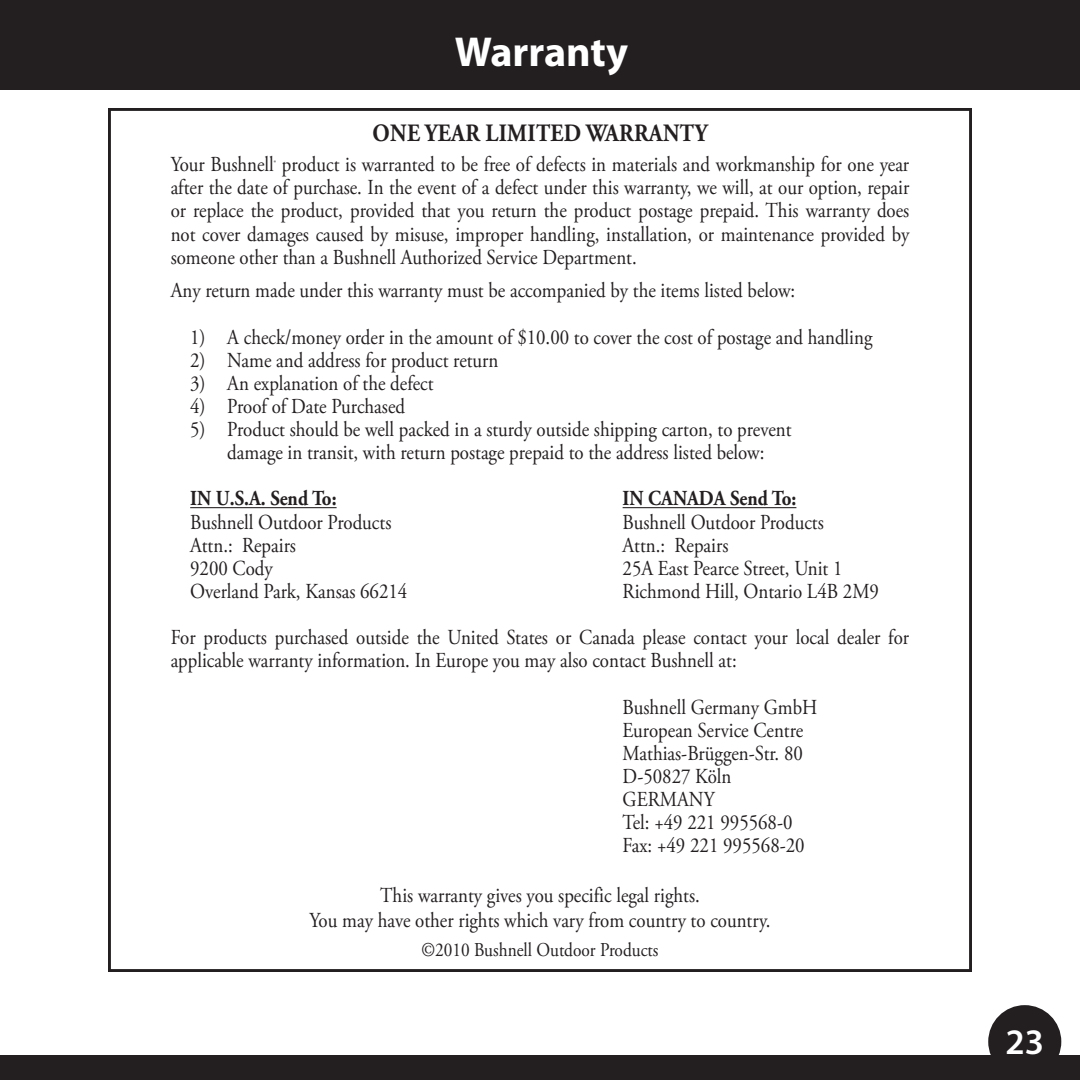
<style>
.page{position:relative;width:1080px;height:1080px;background:#fff}
.page>*{position:absolute;margin:0;border:0;box-sizing:border-box;transform-origin:0 0}
.t1{font:700 42px "Myriad Pro";color:#fff}
.t2{font:600 36px "Myriad Pro";color:#fff}
.t3{font:700 24.9px "Adobe Garamond Pro";letter-spacing:.015em;color:#231f20;scale:.88 1}
.t4{font:21.3px/23.1px "Adobe Garamond Pro";color:#231f20;scale:.88 1}
.t5{font:700 21.3px "Adobe Garamond Pro";color:#231f20;scale:.88 1}
.t6{font:19.5px "Adobe Garamond Pro";color:#231f20;scale:.88 1}
.t7{font:8.4px "Adobe Garamond Pro";color:#231f20;scale:.88 1}
</style>
<div class="page">
<div style="left:0;top:0;width:1080px;height:90px;background:#231f20"></div>
<div style="left:0;top:1055px;width:1080px;height:25px;background:#231f20"></div>
<div style="left:988px;top:1005px;width:73px;height:73px;background:#231f20;border-radius:50%"></div>
<hr style="left:190px;top:507px;width:147px;height:1px;background:#231f20">
<hr style="left:623px;top:507px;width:173px;height:1px;background:#231f20">
<h1 class="t1" style="left:455px;top:24px;width:175px">Warranty</h1>
<p class="t3" style="left:373px;top:119px;width:382px">ONE YEAR LIMITED WARRANTY</p>
<p class="t4" style="left:171px;top:154px;width:841px">Your Bushnell product is warranted to be free of defects in materials and workmanship for one year</p>
<p class="t7" style="left:274px;top:159px;width:4px">®</p>
<p class="t4" style="left:171px;top:177px;width:841px;text-align:justify">after the date of purchase. In the event of a defect under this warranty, we will, at our option, repair or replace the product, provided that you return the product postage prepaid. This warranty does not cover damages caused by misuse, improper handling, installation, or maintenance provided by someone other than a Bushnell Authorized Service Department.</p>
<p class="t4" style="left:171px;top:280px;width:711px">Any return made under this warranty must be accompanied by the items listed below:</p>
<p class="t4" style="left:190px;top:326px;width:777px">1) A check/money order in the amount of $10.00 to cover the cost of postage and handling</p>
<p class="t4" style="left:190px;top:349px;width:352px">2) Name and address for product return</p>
<p class="t4" style="left:190px;top:372px;width:278px">3) An explanation of the defect</p>
<p class="t4" style="left:190px;top:395px;width:246px">4) Proof of Date Purchased</p>
<p class="t4" style="left:190px;top:419px;width:685px;text-align:center">5) Product should be well packed in a sturdy outside shipping carton, to prevent damage in transit, with return postage prepaid to the address listed below:</p>
<p class="t5" style="left:190px;top:486px;width:168px">IN U.S.A. Send To:</p>
<p class="t5" style="left:623px;top:486px;width:199px">IN CANADA Send To:</p>
<p class="t4" style="left:190px;top:511px;width:230px">Bushnell Outdoor Products</p>
<p class="t4" style="left:623px;top:511px;width:230px">Bushnell Outdoor Products</p>
<p class="t4" style="left:190px;top:534px;width:122px">Attn.: Repairs</p>
<p class="t4" style="left:623px;top:534px;width:122px">Attn.: Repairs</p>
<p class="t4" style="left:190px;top:557px;width:95px">9200 Cody</p>
<p class="t4" style="left:623px;top:557px;width:251px">25A East Pearce Street, Unit 1</p>
<p class="t4" style="left:190px;top:580px;width:248px">Overland Park, Kansas 66214</p>
<p class="t4" style="left:171px;top:569px;width:841px;line-height:46.2px;text-indent:452px">Richmond Hill, Ontario L4B 2M9<br>For products purchased outside the United States or Canada please contact your local dealer for</p>
<p class="t4" style="left:623px;top:638px;width:223px;line-height:46.2px;text-indent:-452px">applicable warranty information. In Europe you may also contact Bushnell at:<br>Bushnell Germany GmbH</p>
<p class="t4" style="left:623px;top:719px;width:208px">European Service Centre<br>Mathias-Brüggen-Str. 80<br>D-50827 Köln<br>GERMANY<br>Tel: +49 221 995568-0<br>Fax: +49 221 995568-20</p>
<p class="t4" style="left:310px;top:884px;width:525px;line-height:24.9px;text-align:center">This warranty gives you specific legal rights.<br>You may have other rights which vary from country to country.</p>
<p class="t6" style="left:421px;top:938px;width:271px">©2010 Bushnell Outdoor Products</p>
<h2 class="t2" style="left:1005px;top:1019px;width:40px">23</h2>
</div>
